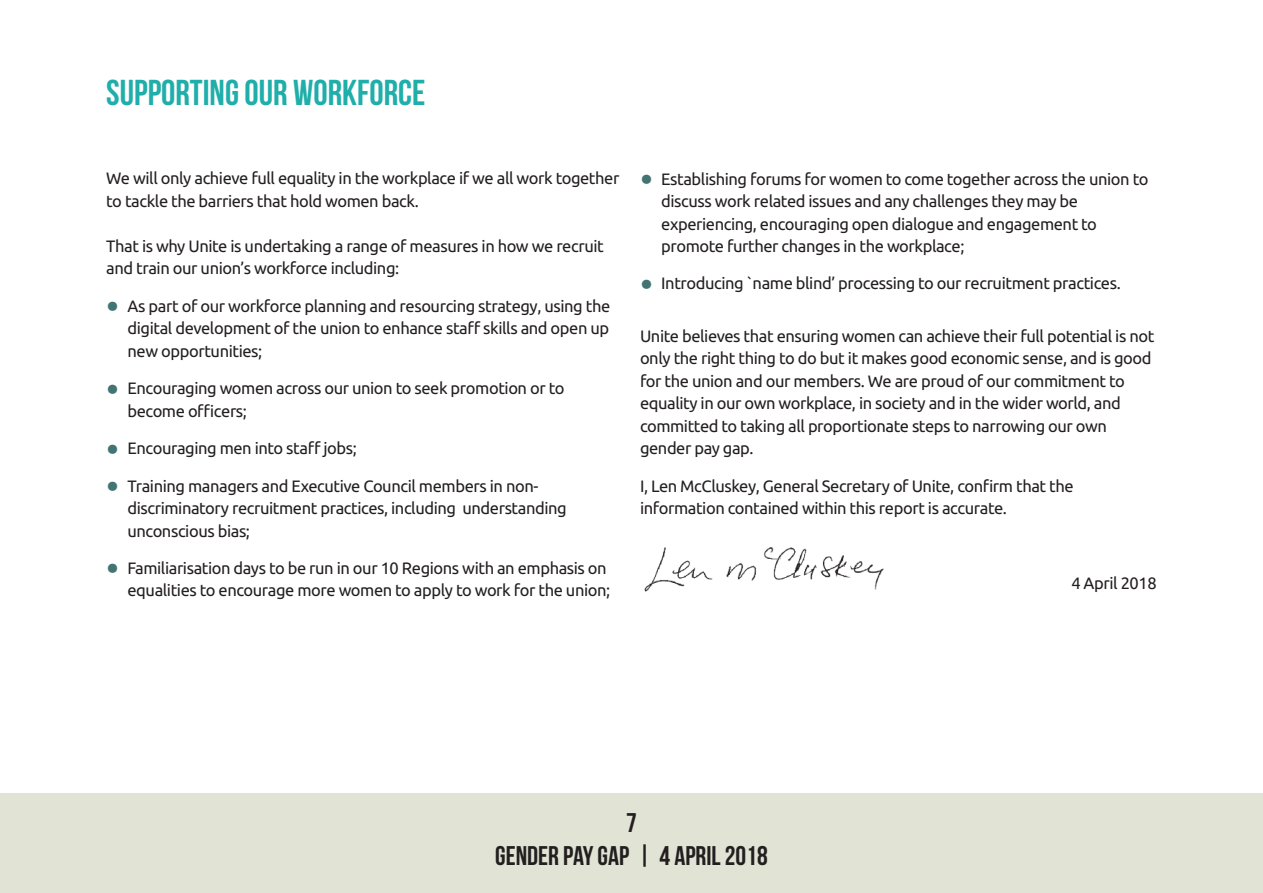
<style>
.page{position:relative;width:1263px;height:893px;background:#fff}
.page>*{position:absolute;margin:0;border:0;box-sizing:border-box;transform-origin:0 0}
.t1{font:36px "Bebas Neue";color:#1faea9}
.t2{font:27px/32.4px "Bebas Neue";color:#231f20;text-align:center}
.t3{font:16.5px/22.5px "Ubuntu";letter-spacing:-.025em;color:#231f20}
.s1{font-size:36px;color:#437474}
</style>
<div class="page">
<div style="left:0;top:794px;width:1263px;height:99px;background:#e1e4d4"></div>
<img style="left:644px;top:547px;width:240px;height:45px">
<h1 class="t1" style="left:106px;top:72px;width:321px">SUPPORTING OUR WORKFORCE</h1>
<p class="t3" style="left:106px;top:167px;width:514px">We will only achieve full equality in the workplace if we all work together to tackle the barriers that hold women back.</p>
<p class="t3" style="left:106px;top:234px;width:499px">That is why Unite is undertaking a range of measures in how we recruit and train our union’s workforce including:</p>
<p class="t3" style="left:127px;top:294px;width:484px;text-align:justify;text-indent:-21px"><span class="s1">•</span> As part of our workforce planning and resourcing strategy, using the digital development of the union to enhance staff skills and open up new opportunities;</p>
<p class="t3" style="left:127px;top:377px;width:438px;text-indent:-21px"><span class="s1">•</span> Encouraging women across our union to seek promotion or to become officers;</p>
<p class="t3" style="left:106px;top:436px;width:252px"><span class="s1">•</span> Encouraging men into staff jobs;</p>
<p class="t3" style="left:127px;top:474px;width:441px;text-indent:-21px"><span class="s1">•</span> Training managers and Executive Council members in non&shy;discriminatory recruitment practices, including understanding unconscious bias;</p>
<p class="t3" style="left:106px;top:556px;width:505px;text-align:right"><span class="s1">•</span> Familiarisation days to be run in our 10 Regions with an emphasis on equalities to encourage more women to apply to work for the union;</p>
<p class="t3" style="left:661px;top:167px;width:489px;text-indent:-21px"><span class="s1">•</span> Establishing forums for women to come together across the union to discuss work related issues and any challenges they may be experiencing, encouraging open dialogue and engagement to promote further changes in the workplace;</p>
<p class="t3" style="left:640px;top:272px;width:482px"><span class="s1">•</span> Introducing `name blind’ processing to our recruitment practices.</p>
<p class="t3" style="left:640px;top:324px;width:516px">Unite believes that ensuring women can achieve their full potential is not only the right thing to do but it makes good economic sense, and is good for the union and our members. We are proud of our commitment to equality in our own workplace, in society and in the wider world, and committed to taking all proportionate steps to narrowing our own gender pay gap.</p>
<p class="t3" style="left:640px;top:474px;width:435px">I, Len McCluskey, General Secretary of Unite, confirm that the information contained within this report is accurate.</p>
<p class="t3" style="left:1071px;top:572px;width:87px">4 April 2018</p>
<h2 class="t2" style="left:495px;top:807px;width:274px">7<br>GENDER PAYGAP | 4 APRIL2018</h2>
</div>
